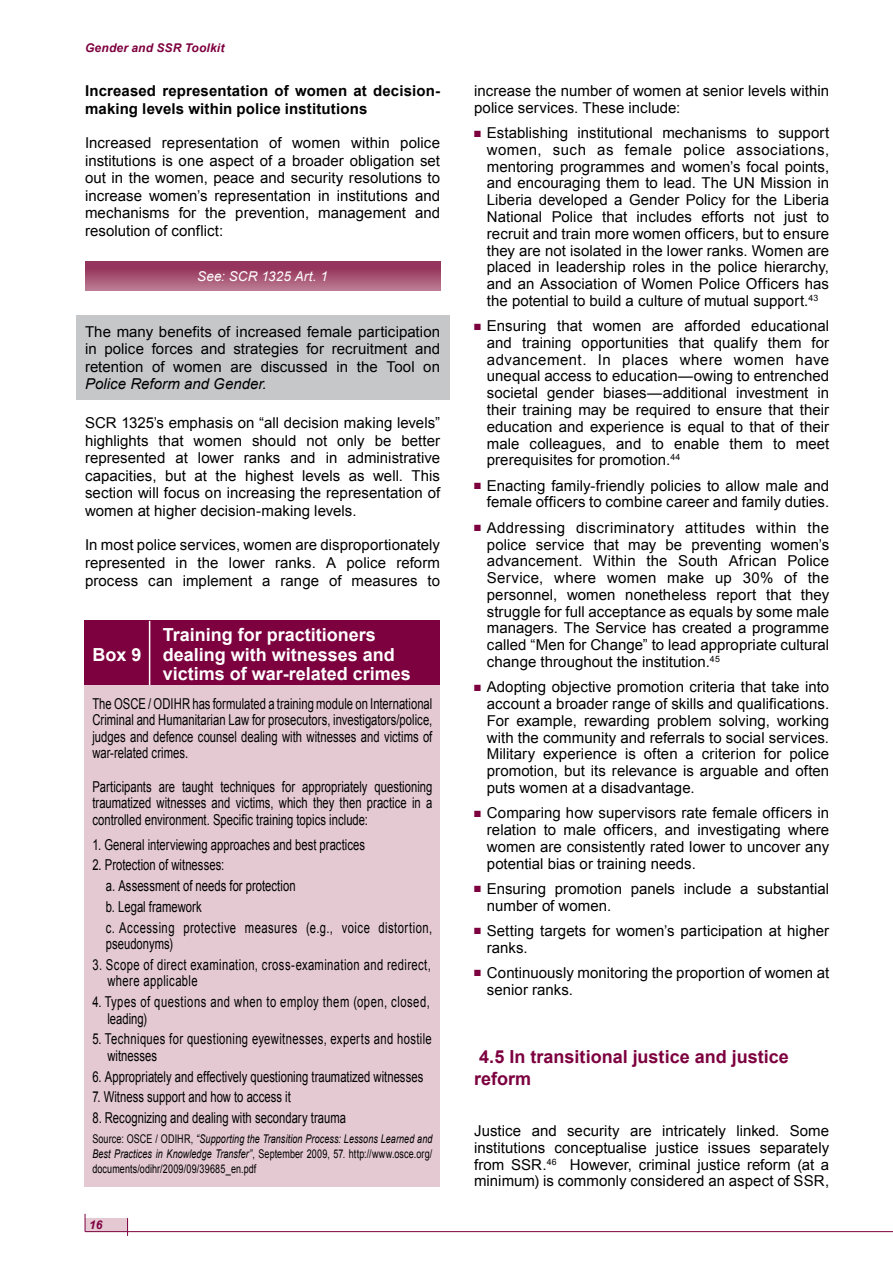
<style>
.page{position:relative;width:893px;height:1263px;background:#fff}
.page>*{position:absolute;margin:0;border:0;box-sizing:border-box;transform-origin:0 0}
.t1{font:700 18px "Arial";color:#fff}
.t2{font:700 18px/21.9px "Arial";color:#7d003f}
.t3{font:15px/16.8px "Arial";letter-spacing:.005em;color:#000;text-align:justify}
.t4{font:15px/16.5px "Arial";letter-spacing:.005em;color:#000;text-align:justify;scale:.75 1}
.t5{font:700 15px/17.5px "Arial";letter-spacing:.01em;color:#000}
.t6{font:15px/16.5px "Arial";letter-spacing:.035em;color:#000;scale:.75 1}
.t7{font:15px/16.5px "Arial";letter-spacing:.03em;color:#000;scale:.75 1}
.t8{font:15px/16.5px "Arial";letter-spacing:.045em;color:#000;scale:.75 1}
.t9{font:italic 15px "Arial";color:#000}
.t10{font:italic 13.5px "Arial";letter-spacing:.01em;color:#fff}
.t11{font:12px/15px "Arial";letter-spacing:.015em;color:#000;text-align:justify;scale:.75 1}
.t12{font:italic 700 12px "Arial";letter-spacing:.015em;color:#7d003f}
.s1{font-style:italic}
.s2{color:#7d003f}
</style>
<div class="page">
<div style="left:85px;top:1218px;width:43px;height:13px;background:#e4c9d3"></div>
<hr style="left:85px;top:1231px;width:808px;height:1px;background:#7d003f">
<svg style="left:85px;top:1214px;width:1px;height:17px"></svg>
<svg style="left:127px;top:1218px;width:1px;height:18px"></svg>
<div style="left:76px;top:315px;width:373px;height:85px;background:#c6c7c8"></div>
<div style="left:85px;top:685px;width:355px;height:501px;background:#e4c9d3"></div>
<div style="left:85px;top:621px;width:355px;height:64px;background:#7d003f"></div>
<hr style="left:149px;top:621px;width:1px;height:64px;background:#fff">
<svg style="left:85px;top:261px;width:355px;height:29px;background:#a34f70"></svg>
<p class="t12" style="left:85px;top:40px;width:141px">Gender and SSR Toolkit</p>
<p class="t5" style="left:85px;top:82px;width:356px">Increased representation of women at decision&shy;making levels within police institutions</p>
<p class="t3" style="left:85px;top:134px;width:357px;line-height:17.5px">Increased representation of women within police institutions is one aspect of a broader obligation set out in the women, peace and security resolutions to increase women’s representation in institutions and mechanisms for the prevention, management and resolution of conflict:</p>
<p class="t10" style="left:197px;top:267px;width:132px">See: SCR 1325 Art. 1</p>
<p class="t3" style="left:85px;top:323px;width:357px;line-height:17.5px">The many benefits of increased female participation in police forces and strategies for recruitment and retention of women are discussed in the Tool on</p>
<p class="t9" style="left:85px;top:374px;width:183px">Police Reform and Gender.</p>
<p class="t3" style="left:85px;top:414px;width:357px;line-height:17.5px">SCR 1325’s emphasis on “all decision making levels” highlights that women should not only be better represented at lower ranks and in administrative capacities, but at the highest levels as well. This section will focus on increasing the representation of women at higher decision-making levels.</p>
<p class="t3" style="left:85px;top:537px;width:357px;line-height:17.5px">In most police services, women are disproportionately represented in the lower ranks. A police reform process can implement a range of measures to</p>
<p class="t1" style="left:163px;top:623px;width:215px">Training for practitioners</p>
<p class="t1" style="left:92px;top:643px;width:304px">Box 9 dealing with witnesses and</p>
<p class="t1" style="left:163px;top:662px;width:250px">victims of war-related crimes</p>
<p class="t4" style="left:92px;top:695px;width:455px">The OSCE / ODIHR has formulated a training module on International Criminal and Humanitarian Law for prosecutors, investigators/police, judges and defence counsel dealing with witnesses and victims of war-related crimes.</p>
<p class="t4" style="left:92px;top:778px;width:455px">Participants are taught techniques for appropriately questioning traumatized witnesses and victims, which they then practice in a controlled environment. Specific training topics include:</p>
<p class="t4" style="left:92px;top:836px;width:365px">1. General interviewing approaches and best practices</p>
<p class="t4" style="left:106px;top:855px;width:437px;line-height:20.7px;text-align:left;text-indent:-14px">2. Protection of witnesses:<br>a. Assessment of needs for protection<br>b. Legal framework<br>c. Accessing protective measures (e.g., voice distortion,</p>
<p class="t4" style="left:106px;top:936px;width:91px">pseudonyms)</p>
<p class="t6" style="left:107px;top:956px;width:433px;text-indent:-15px">3. Scope of direct examination, cross-examination and redirect, where applicable</p>
<p class="t8" style="left:107px;top:994px;width:431px;text-indent:-15px">4. Types of questions and when to employ them (open, closed, leading)</p>
<p class="t7" style="left:107px;top:1031px;width:434px;text-indent:-15px">5. Techniques for questioning eyewitnesses, experts and hostile witnesses</p>
<p class="t4" style="left:92px;top:1068px;width:443px">6. Appropriately and effectively questioning traumatized witnesses</p>
<p class="t4" style="left:92px;top:1089px;width:266px">7. Witness support and how to access it</p>
<p class="t4" style="left:92px;top:1110px;width:340px">8. Recognizing and dealing with secondary trauma</p>
<p class="t11" style="left:92px;top:1131px;width:455px">Source: OSCE / ODIHR, <span class="s1">“Supporting the Transition Process: Lessons Learned and Best Practices in Knowledge Transfer”</span>, September 2009, 57. http://www.osce.org/ documents/odihr/2009/09/39685_en.pdf</p>
<p class="t12" style="left:89px;top:1217px;width:15px">16</p>
<p class="t3" style="left:474px;top:82px;width:357px">increase the number of women at senior levels within police services. These include:</p>
<p class="t3" style="left:487px;top:125px;width:344px;text-indent:-13px"><span class="s2">■</span> Establishing institutional mechanisms to support women, such as female police associations, mentoring programmes and women’s focal points, and encouraging them to lead. The UN Mission in Liberia developed a Gender Policy for the Liberia National Police that includes efforts not just to recruit and train more women officers, but to ensure they are not isolated in the lower ranks. Women are placed in leadership roles in the police hierarchy, and an Association of Women Police Officers has the potential to build a culture of mutual support.<sup>43</sup></p>
<p class="t3" style="left:487px;top:318px;width:344px;text-indent:-13px"><span class="s2">■</span> Ensuring that women are afforded educational and training opportunities that qualify them for advancement. In places where women have unequal access to education—owing to entrenched societal gender biases—additional investment in their training may be required to ensure that their education and experience is equal to that of their male colleagues, and to enable them to meet prerequisites for promotion.<sup>44</sup></p>
<p class="t3" style="left:474px;top:477px;width:357px;text-align:right"><span class="s2">■</span> Enacting family-friendly policies to allow male and female officers to combine career and family duties.</p>
<p class="t3" style="left:487px;top:519px;width:344px;text-indent:-13px"><span class="s2">■</span> Addressing discriminatory attitudes within the police service that may be preventing women’s advancement. Within the South African Police Service, where women make up 30% of the personnel, women nonetheless report that they struggle for full acceptance as equals by some male managers. The Service has created a programme called “Men for Change” to lead appropriate cultural change throughout the institution.<sup>45</sup></p>
<p class="t3" style="left:487px;top:679px;width:344px;text-indent:-13px"><span class="s2">■</span> Adopting objective promotion criteria that take into account a broader range of skills and qualifications.<br>For example, rewarding problem solving, working with the community and referrals to social services.<br>Military experience is often a criterion for police promotion, but its relevance is arguable and often puts women at a disadvantage.</p>
<p class="t3" style="left:487px;top:805px;width:344px;text-indent:-13px"><span class="s2">■</span> Comparing how supervisors rate female officers in relation to male officers, and investigating where women are consistently rated lower to uncover any potential bias or training needs.</p>
<p class="t3" style="left:487px;top:880px;width:344px;text-indent:-13px"><span class="s2">■</span> Ensuring promotion panels include a substantial number of women.</p>
<p class="t3" style="left:487px;top:922px;width:344px;text-indent:-13px"><span class="s2">■</span> Setting targets for women’s participation at higher ranks.</p>
<p class="t3" style="left:487px;top:964px;width:344px;text-indent:-13px"><span class="s2">■</span> Continuously monitoring the proportion of women at senior ranks.</p>
<p class="t2" style="left:474px;top:1047px;width:316px">4.5 In transitional justice and justice reform</p>
<p class="t3" style="left:474px;top:1122px;width:357px">Justice and security are intricately linked. Some institutions conceptualise justice issues separately from SSR.<sup>46</sup> However, criminal justice reform (at a minimum) is commonly considered an aspect of SSR,</p>
</div>
